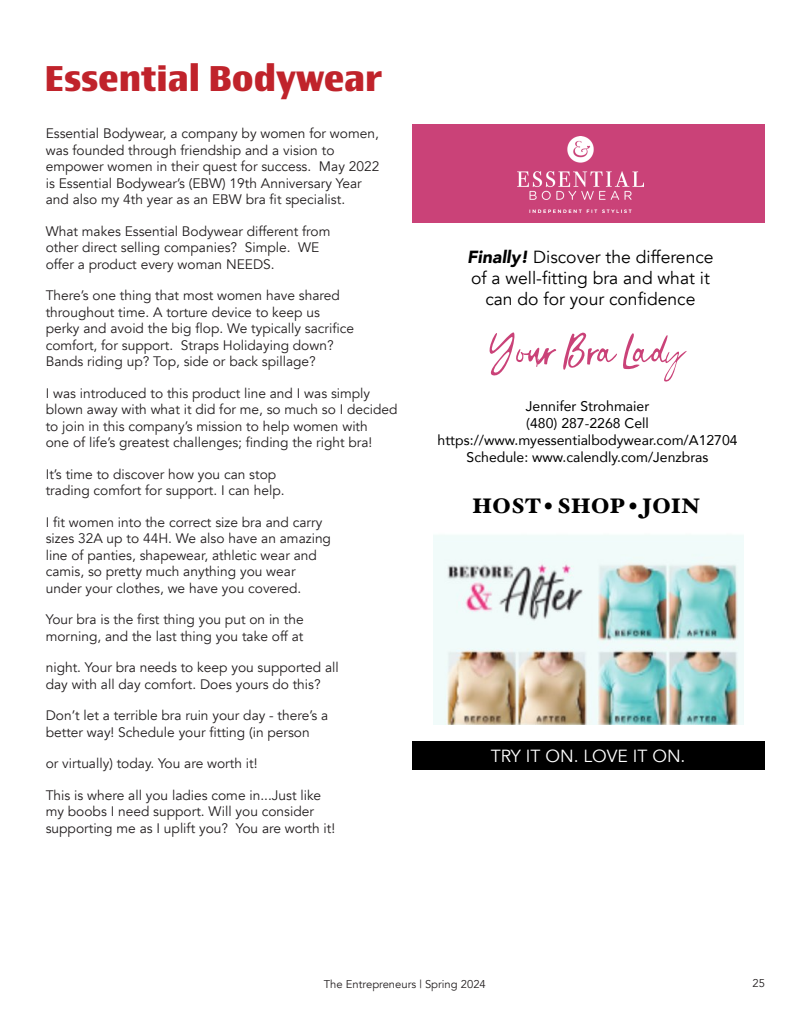
<style>
.page{position:relative;width:810px;height:1035px;background:#fff}
.page>*{position:absolute;margin:0;border:0;box-sizing:border-box;transform-origin:0 0}
.t1{font:700 36.25px "Newbery Sans Pro";color:#c0232b}
.t2{font:900 21px "Hoefler Text";color:#000}
.t3{font:17.5px/21px "Avenir";color:#000;text-align:center}
.t4{font:17.5px "Avenir";color:#fff}
.t5{font:14px/16.9px "Avenir";color:#000;text-align:center}
.Story_Text{font:13.75px/16.5px "Avenir";color:#231f20}
.Paragraph_Style_5{font:11.25px "Avenir";color:#231f20}
.s1{font-weight:900;font-style:italic}
</style>
<div class="page">
<img style="left:433px;top:535px;width:310px;height:189px">
<div style="left:412px;top:741px;width:353px;height:29px;background:#000"></div>
<div style="left:412px;top:124px;width:353px;height:99px;background:#ca4278"></div>
<img style="left:518px;top:137px;width:126px;height:76px">
<svg style="left:489px;top:332px;width:67px;height:44px"></svg>
<svg style="left:563px;top:332px;width:124px;height:50px"></svg>
<h1 class="t1" style="left:44px;top:55px;width:339px">Essential Bodywear</h1>
<p class="Story_Text" style="left:46px;top:126px;width:335px">Essential Bodywear, a company by women for women, was founded through friendship and a vision to empower women in their quest for success. May 2022 is Essential Bodywear’s (EBW) 19th Anniversary Year and also my 4th year as an EBW bra fit specialist.</p>
<p class="Story_Text" style="left:46px;top:223px;width:286px">What makes Essential Bodywear different from other direct selling companies? Simple. WE offer a product every woman NEEDS.</p>
<p class="Story_Text" style="left:46px;top:288px;width:310px">There’s one thing that most women have shared throughout time. A torture device to keep us perky and avoid the big flop. We typically sacrifice comfort, for support. Straps Holidaying down?<br>Bands riding up? Top, side or back spillage?</p>
<p class="Story_Text" style="left:46px;top:385px;width:353px">I was introduced to this product line and I was simply blown away with what it did for me, so much so I decided to join in this company’s mission to help women with<br>one of life’s greatest challenges; finding the right bra!</p>
<p class="Story_Text" style="left:46px;top:466px;width:240px">It’s time to discover how you can stop trading comfort for support. I can help.</p>
<p class="Story_Text" style="left:46px;top:514px;width:287px">I fit women into the correct size bra and carry sizes 32A up to 44H. We also have an amazing line of panties, shapewear, athletic wear and camis, so pretty much anything you wear under your clothes, we have you covered.</p>
<p class="Story_Text" style="left:46px;top:612px;width:259px">Your bra is the first thing you put on in the morning, and the last thing you take off at</p>
<p class="Story_Text" style="left:46px;top:660px;width:295px">night. Your bra needs to keep you supported all day with all day comfort. Does yours do this?</p>
<p class="Story_Text" style="left:46px;top:708px;width:284px">Don’t let a terrible bra ruin your day - there’s a better way! Schedule your fitting (in person</p>
<p class="Story_Text" style="left:46px;top:756px;width:213px">or virtually) today. You are worth it!</p>
<p class="Story_Text" style="left:46px;top:787px;width:291px">This is where all you ladies come in...Just like my boobs I need support. Will you consider supporting me as I uplift you? You are worth it!</p>
<p class="t3" style="left:467px;top:247px;width:248px"><span class="s1">Finally!</span> Discover the difference of a well-fitting bra and what it can do for your confidence</p>
<p class="t5" style="left:438px;top:397px;width:302px">Jennifer Strohmaier<br>(480) 287-2268 Cell https://www.myessentialbodywear.com/A12704<br>Schedule: www.calendly.com/Jenzbras</p>
<p class="t2" style="left:472px;top:493px;width:229px">HOST • SHOP • JOIN</p>
<p class="t4" style="left:491px;top:746px;width:196px">TRY IT ON. LOVE IT ON.</p>
<p class="Paragraph_Style_5" style="left:324px;top:977px;width:164px">The Entrepreneurs | Spring 2024</p>
<p class="Paragraph_Style_5" style="left:753px;top:976px;width:14px">25</p>
</div>
